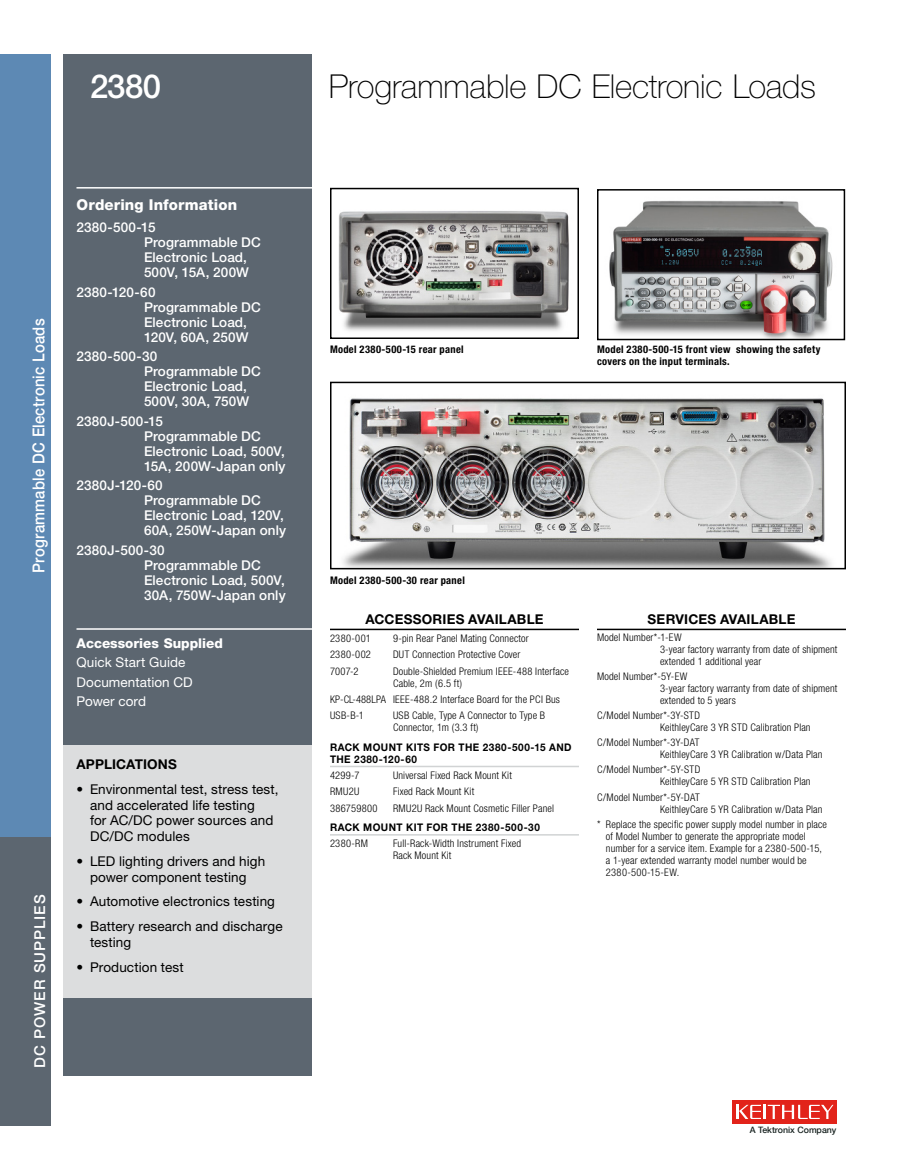
<style>
.page{position:relative;width:918px;height:1175px;background:#fff}
.page>*{position:absolute;margin:0;border:0;box-sizing:border-box;transform-origin:0 0}
.t1{font:100 33px "Helvetica Neue";letter-spacing:-.01em;color:#000}
.t2{font:500 33px "Helvetica Neue";color:#fff}
.t3{font:500 16.5px "Helvetica Neue";letter-spacing:.015em;color:#fff;scale:.9 1}
.t4{font:800 15px "Helvetica Neue";letter-spacing:.01em;color:#fff}
.t5{font:500 15px "Helvetica Neue";letter-spacing:.065em;color:#fff}
.t6{font:500 13.5px/15px "Helvetica Neue";letter-spacing:.01em;color:#fff}
.t7{font:13.5px/15.8px "Helvetica Neue";letter-spacing:.01em;color:#000}
.t8{font:700 13.5px "Helvetica Neue";letter-spacing:.015em;color:#000}
.t9{font:13.5px/19.5px "Helvetica Neue";letter-spacing:.005em;color:#fff}
.t10{font:800 13.5px "Helvetica Neue";color:#fff}
.t11{font:300 condensed 10.5px/12px "Helvetica Neue";letter-spacing:.015em;color:#000}
.t12{font:700 condensed 10.5px/12px "Helvetica Neue";letter-spacing:.03em;color:#000}
.t13{font:700 10.5px/12px "Helvetica Neue";letter-spacing:.045em;color:#000;scale:.95 1}
.t14{font:500 8.85px "Helvetica Neue";color:#182321}
</style>
<div class="page">
<div style="left:0;top:54px;width:51px;height:783px;background:#5d89b4"></div>
<div style="left:0;top:837px;width:51px;height:288px;background:#5c6670"></div>
<div style="left:732px;top:1100px;width:105px;height:23px;background:#e2231a"></div>
<hr style="left:763px;top:1104px;width:3px;height:15px;background:#fff">
<svg style="left:737px;top:1104px;width:24px;height:15px"></svg>
<svg style="left:768px;top:1104px;width:65px;height:15px"></svg>
<div style="left:63px;top:54px;width:249px;height:1022px;background:#5c6670"></div>
<hr style="left:76px;top:187px;width:236px;height:1px;background:#fff">
<hr style="left:76px;top:628px;width:236px;height:1px;background:#fff">
<hr style="left:330px;top:628px;width:249px;height:2px;background:#000">
<hr style="left:330px;top:765px;width:249px;height:2px;background:#d1d3d4">
<hr style="left:330px;top:834px;width:249px;height:1px;background:#d1d3d4">
<hr style="left:597px;top:628px;width:249px;height:2px;background:#000">
<div style="left:63px;top:745px;width:248px;height:252px;background:#dcddde"></div>
<img style="left:342px;top:398px;width:490px;height:168px">
<div style="left:330px;top:382px;width:516px;height:187px;border:2px solid #000"></div>
<img style="left:609px;top:200px;width:224px;height:137px">
<div style="left:597px;top:189px;width:248px;height:151px;border:2px solid #000"></div>
<img style="left:338px;top:211px;width:231px;height:120px">
<div style="left:330px;top:188px;width:249px;height:151px;border:2px solid #000"></div>
<h1 class="t2" style="left:90px;top:66px;width:73px">2380</h1>
<h1 class="t1" style="left:329px;top:68px;width:489px">Programmable DC Electronic Loads</h1>
<h2 class="t3" style="left:29px;top:572px;width:283px;rotate:-90deg">Programmable DC Electronic Loads</h2>
<h3 class="t5" style="left:31px;top:1068px;width:175px;rotate:-90deg">DC POWER SUPPLIES</h3>
<h3 class="t4" style="left:76px;top:195px;width:162px">Ordering Information</h3>
<p class="t6" style="left:144px;top:220px;width:118px;text-indent:-68px">2380-500-15<br>Programmable DC<br>Electronic Load,<br>500V, 15A, 200W</p>
<p class="t6" style="left:144px;top:284px;width:118px;text-indent:-68px">2380-120-60<br>Programmable DC<br>Electronic Load,<br>120V, 60A, 250W</p>
<p class="t6" style="left:144px;top:349px;width:118px;text-indent:-68px">2380-500-30<br>Programmable DC<br>Electronic Load,<br>500V, 30A, 750W</p>
<p class="t6" style="left:144px;top:413px;width:143px;text-indent:-68px">2380J-500-15<br>Programmable DC<br>Electronic Load, 500V,<br>15A, 200W-Japan only</p>
<p class="t6" style="left:144px;top:478px;width:144px;text-indent:-68px">2380J-120-60<br>Programmable DC<br>Electronic Load, 120V,<br>60A, 250W-Japan only</p>
<p class="t6" style="left:144px;top:542px;width:143px;text-indent:-68px">2380J-500-30<br>Programmable DC<br>Electronic Load, 500V,<br>30A, 750W-Japan only</p>
<p class="t10" style="left:76px;top:635px;width:148px">Accessories Supplied</p>
<p class="t9" style="left:76px;top:652px;width:118px">Quick Start Guide<br>Documentation CD<br>Power cord</p>
<p class="t8" style="left:76px;top:756px;width:102px">APPLICATIONS</p>
<p class="t7" style="left:90px;top:781px;width:190px;text-indent:-14px">• Environmental test, stress test, and accelerated life testing<br>for AC/DC power sources and<br>DC/DC modules</p>
<p class="t7" style="left:76px;top:853px;width:190px;text-align:center">• LED lighting drivers and high power component testing</p>
<p class="t7" style="left:76px;top:893px;width:200px">• Automotive electronics testing</p>
<p class="t7" style="left:90px;top:918px;width:194px;text-indent:-14px">• Battery research and discharge testing</p>
<p class="t7" style="left:76px;top:958px;width:109px">• Production test</p>
<p class="t12" style="left:330px;top:343px;width:135px">Model 2380-500-15 rear panel</p>
<p class="t12" style="left:597px;top:343px;width:225px">Model 2380-500-15 front view showing the safety covers on the input terminals.</p>
<p class="t12" style="left:330px;top:574px;width:136px">Model 2380-500-30 rear panel</p>
<p class="t8" style="left:365px;top:611px;width:180px">ACCESSORIES AVAILABLE</p>
<p class="t11" style="left:330px;top:632px;width:42px">2380-001</p>
<p class="t11" style="left:393px;top:632px;width:137px">9-pin Rear Panel Mating Connector</p>
<p class="t11" style="left:330px;top:648px;width:43px">2380-002</p>
<p class="t11" style="left:393px;top:648px;width:129px">DUT Connection Protective Cover</p>
<p class="t11" style="left:330px;top:665px;width:30px">7007-2</p>
<p class="t11" style="left:393px;top:665px;width:178px">Double-Shielded Premium IEEE-488 Interface<br>Cable, 2m (6.5 ft)</p>
<p class="t11" style="left:330px;top:691px;width:232px;line-height:16.4px">KP-CL-488LPA IEEE-488.2 Interface Board for the PCI Bus<br>USB-B-1</p>
<p class="t11" style="left:393px;top:709px;width:154px">USB Cable, Type A Connector to Type B<br>Connector, 1m (3.3 ft)</p>
<p class="t13" style="left:330px;top:740px;width:256px">RACK MOUNT KITS FOR THE 2380-500-15 AND<br>THE 2380-120-60</p>
<p class="t11" style="left:330px;top:769px;width:31px">4299-7</p>
<p class="t11" style="left:393px;top:769px;width:120px">Universal Fixed Rack Mount Kit</p>
<p class="t11" style="left:330px;top:785px;width:31px">RMU2U</p>
<p class="t11" style="left:393px;top:785px;width:83px">Fixed Rack Mount Kit</p>
<p class="t11" style="left:330px;top:802px;width:49px">386759800</p>
<p class="t11" style="left:393px;top:802px;width:162px">RMU2U Rack Mount Cosmetic Filler Panel</p>
<p class="t13" style="left:330px;top:821px;width:223px">RACK MOUNT KIT FOR THE 2380-500-30</p>
<p class="t11" style="left:330px;top:837px;width:40px">2380-RM</p>
<p class="t11" style="left:393px;top:837px;width:130px">Full-Rack-Width Instrument Fixed<br>Rack Mount Kit</p>
<p class="t8" style="left:648px;top:611px;width:149px">SERVICES AVAILABLE</p>
<p class="t11" style="left:660px;top:631px;width:179px;text-indent:-63px">Model Number*-1-EW<br>3-year factory warranty from date of shipment extended 1 additional year</p>
<p class="t11" style="left:660px;top:670px;width:179px;text-indent:-63px">Model Number*-5Y-EW<br>3-year factory warranty from date of shipment extended to 5 years</p>
<p class="t11" style="left:660px;top:709px;width:152px;text-indent:-63px">C/Model Number*-3Y-STD<br>KeithleyCare 3 YR STD Calibration Plan</p>
<p class="t11" style="left:660px;top:736px;width:164px;text-indent:-63px">C/Model Number*-3Y-DAT<br>KeithleyCare 3 YR Calibration w/Data Plan</p>
<p class="t11" style="left:660px;top:763px;width:152px;text-indent:-63px">C/Model Number*-5Y-STD<br>KeithleyCare 5 YR STD Calibration Plan</p>
<p class="t11" style="left:660px;top:790px;width:164px;text-indent:-63px">C/Model Number*-5Y-DAT<br>KeithleyCare 5 YR Calibration w/Data Plan</p>
<p class="t11" style="left:606px;top:818px;width:223px;text-indent:-9px">* Replace the specific power supply model number in place of Model Number to generate the appropriate model number for a service item. Example for a 2380-500-15, a 1-year extended warranty model number would be 2380-500-15-EW.</p>
<p class="t14" style="left:750px;top:1122px;width:88px">A Tektronix Company</p>
</div>
